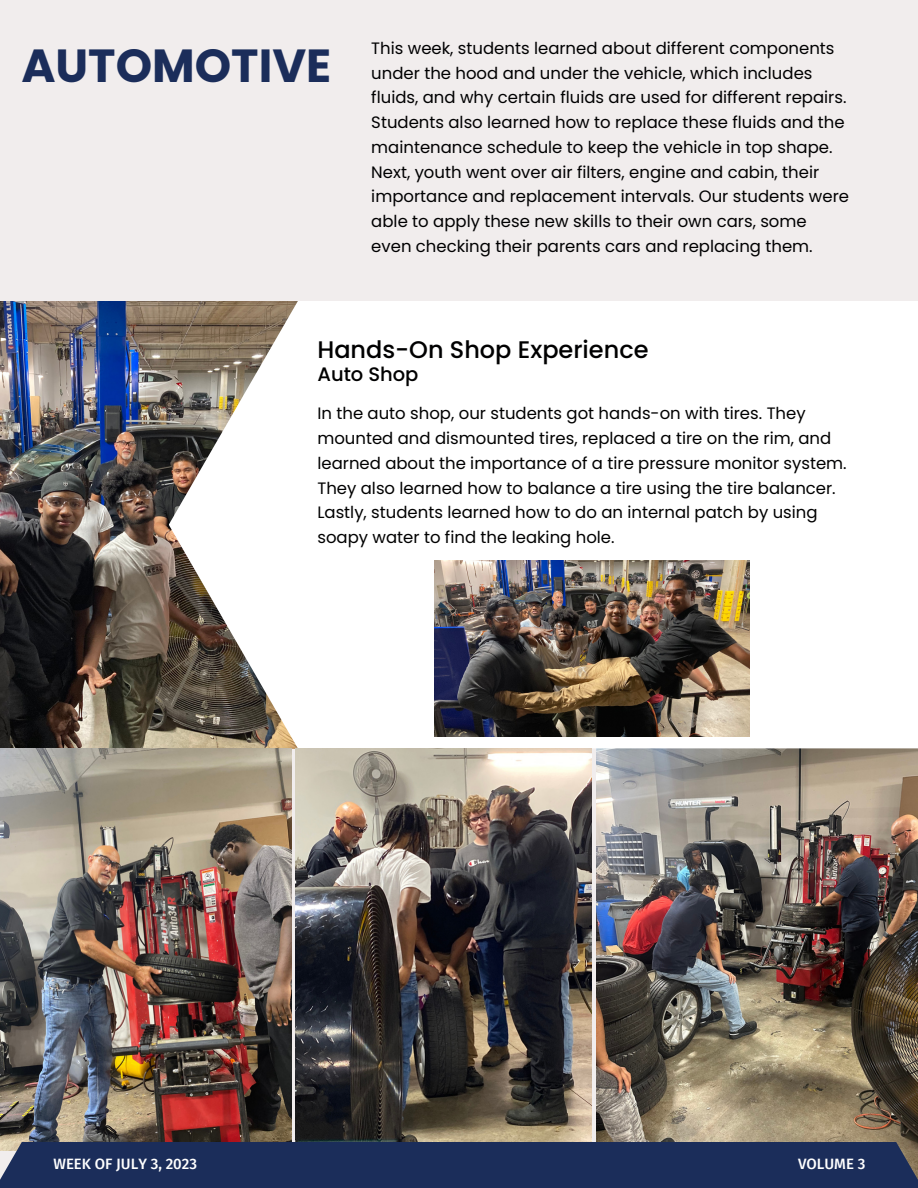
<style>
.page{position:relative;width:918px;height:1188px;background:#f1eded}
.page>*{position:absolute;margin:0;border:0;box-sizing:border-box;transform-origin:0 0}
.t1{font:700 46.35px "Poppins";color:#1b2d5a}
.t2{font:500 24px "Poppins";color:#000001}
.t3{font:500 19.5px "Poppins";color:#000001}
.t4{font:16.5px/24.8px "Poppins";color:#000001}
.t5{font:500 15px "Fira Sans";color:#fff}
</style>
<div class="page">
<img style="left:596px;top:748px;width:322px;height:394px">
<img style="left:0;top:301px;width:295px;height:448px">
<svg style="left:169px;top:301px;width:749px;height:447px;background:#efeeec"></svg>
<img style="left:0;top:748px;width:291px;height:394px">
<img style="left:295px;top:748px;width:296px;height:394px">
<div style="left:0;top:1142px;width:918px;height:46px;background:#1b2d5a"></div>
<img style="left:434px;top:561px;width:315px;height:175px">
<p class="t1" style="left:21px;top:34px;width:311px">AUTOMOTIVE</p>
<p class="t4" style="left:371px;top:36px;width:479px">This week, students learned about different components under the hood and under the vehicle, which includes fluids, and why certain fluids are used for different repairs.<br>Students also learned how to replace these fluids and the maintenance schedule to keep the vehicle in top shape.<br>Next, youth went over air filters, engine and cabin, their importance and replacement intervals. Our students were able to apply these new skills to their own cars, some even checking their parents cars and replacing them.</p>
<p class="t2" style="left:317px;top:332px;width:333px">Hands-On Shop Experience</p>
<p class="t3" style="left:317px;top:361px;width:103px">Auto Shop</p>
<p class="t4" style="left:317px;top:401px;width:531px">In the auto shop, our students got hands-on with tires. They mounted and dismounted tires, replaced a tire on the rim, and learned about the importance of a tire pressure monitor system.<br>They also learned how to balance a tire using the tire balancer.<br>Lastly, students learned how to do an internal patch by using soapy water to find the leaking hole.</p>
<p class="t5" style="left:53px;top:1155px;width:145px">WEEK OF JULY 3, 2023</p>
<p class="t5" style="left:798px;top:1155px;width:69px">VOLUME 3</p>
</div>
